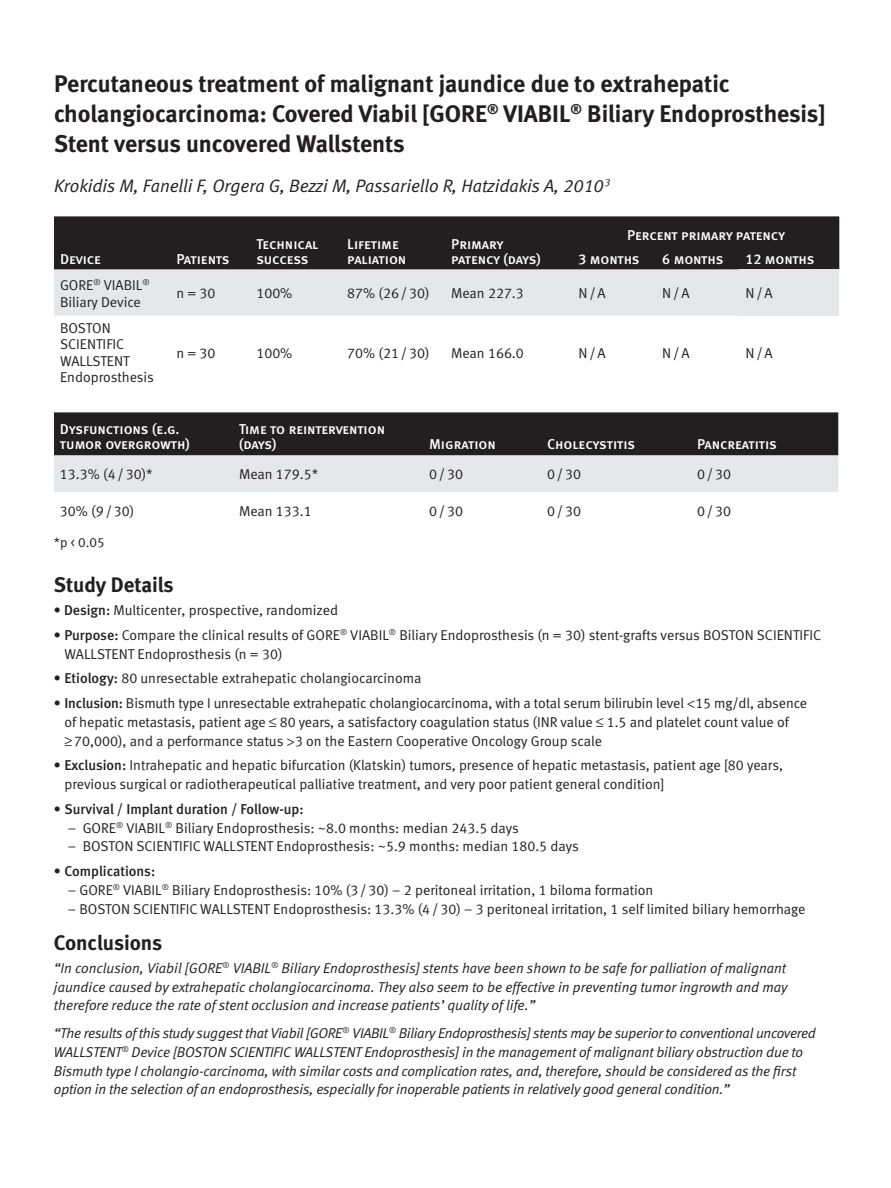
<style>
.page{position:relative;width:891px;height:1188px;background:#fff}
.page>*{position:absolute;margin:0;border:0;box-sizing:border-box;transform-origin:0 0}
.t1{font:24px/30px "Meta Bold LF";color:#231f20}
.t2{font:21px "Meta Bold LF";letter-spacing:-.005em;color:#231f20}
.t3{font:italic 18px "Meta Normal LF";color:#231f20}
.t4{font:14.25px/18.8px "Meta Normal LF";color:#231f20}
.t5{font:italic 14.25px/18.8px "Meta Normal LF";letter-spacing:-.01em;color:#231f20;text-align:justify}
.t6{font:14.25px/15px "Meta Medium LF Caps";letter-spacing:-.01em;color:#fff}
.t7{font:14.25px "Meta Medium LF";color:#231f20}
.t8{font:13.5px "Meta Normal LF";color:#231f20}
.s1{font-family:"Meta Medium LF"}
.s2{font-family:"Myriad Pro";font-stretch:semi-condensed}
</style>
<div class="page">
<div style="left:54px;top:216px;width:785px;height:54px;background:#231f20"></div>
<div style="left:54px;top:270px;width:685px;height:46px;background:#e6e7e9"></div>
<div style="left:739px;top:270px;width:100px;height:46px;background:#e6e7e9"></div>
<svg style="left:54px;top:412px;width:784px;height:80px;background:#7d7c7d"></svg>
<p class="t1" style="left:54px;top:68px;width:773px">Percutaneous treatment of malignant jaundice due to extrahepatic cholangiocarcinoma: Covered Viabil [GORE<sup>®</sup> VIABIL<sup>®</sup> Biliary Endoprosthesis]<br>Stent versus uncovered Wallstents</p>
<p class="t3" style="left:54px;top:176px;width:558px">Krokidis M, Fanelli F, Orgera G, Bezzi M, Passariello R, Hatzidakis A, 2010<sup>3</sup></p>
<p class="t6" style="left:60px;top:251px;width:43px">Device</p>
<p class="t6" style="left:176px;top:251px;width:55px">Patients</p>
<p class="t6" style="left:256px;top:236px;width:63px">Technical success</p>
<p class="t6" style="left:347px;top:236px;width:61px">Lifetime paliation</p>
<p class="t6" style="left:451px;top:236px;width:91px">Primary patency (days)</p>
<p class="t6" style="left:627px;top:227px;width:159px">Percent primary patency</p>
<p class="t6" style="left:578px;top:251px;width:63px">3 months</p>
<p class="t6" style="left:662px;top:251px;width:63px">6 months</p>
<p class="t6" style="left:745px;top:251px;width:71px">12 months</p>
<p class="t4" style="left:60px;top:277px;width:91px;line-height:16.5px">GORE<sup>®</sup> VIABIL<sup>®<br></sup>Biliary Device</p>
<p class="t4" style="left:176px;top:284px;width:41px">n = 30</p>
<p class="t4" style="left:256px;top:284px;width:38px">100%</p>
<p class="t4" style="left:347px;top:284px;width:84px">87% (26/30)</p>
<p class="t4" style="left:451px;top:284px;width:74px">Mean 227.3</p>
<p class="t4" style="left:578px;top:284px;width:29px">N/A</p>
<p class="t4" style="left:662px;top:284px;width:29px">N/A</p>
<p class="t4" style="left:745px;top:284px;width:29px">N/A</p>
<p class="t4" style="left:60px;top:320px;width:66px;line-height:16.5px">BOSTON<br>SCIENTIFIC</p>
<p class="t4" style="left:60px;top:351px;width:71px">WALLSTENT</p>
<p class="t4" style="left:60px;top:368px;width:95px">Endoprosthesis</p>
<p class="t4" style="left:176px;top:343px;width:41px">n = 30</p>
<p class="t4" style="left:256px;top:343px;width:38px">100%</p>
<p class="t4" style="left:347px;top:343px;width:84px">70% (21/30)</p>
<p class="t4" style="left:451px;top:343px;width:74px">Mean 166.0</p>
<p class="t4" style="left:578px;top:343px;width:29px">N/A</p>
<p class="t4" style="left:662px;top:343px;width:29px">N/A</p>
<p class="t4" style="left:745px;top:343px;width:29px">N/A</p>
<p class="t6" style="left:60px;top:422px;width:131px">Dysfunctions (e.g. tumor overgrowth)</p>
<p class="t6" style="left:239px;top:422px;width:148px">Time to reintervention (days)</p>
<p class="t6" style="left:429px;top:437px;width:68px">Migration</p>
<p class="t6" style="left:547px;top:437px;width:90px">Cholecystitis</p>
<p class="t6" style="left:697px;top:437px;width:81px">Pancreatitis</p>
<p class="t4" style="left:60px;top:465px;width:94px">13.3% (4/30)*</p>
<p class="t4" style="left:239px;top:465px;width:81px">Mean 179.5*</p>
<p class="t4" style="left:429px;top:465px;width:36px">0/30</p>
<p class="t4" style="left:547px;top:465px;width:36px">0/30</p>
<p class="t4" style="left:697px;top:465px;width:36px">0/30</p>
<p class="t4" style="left:60px;top:502px;width:76px">30% (9/30)</p>
<p class="t4" style="left:239px;top:502px;width:74px">Mean 133.1</p>
<p class="t4" style="left:429px;top:502px;width:36px">0/30</p>
<p class="t4" style="left:547px;top:502px;width:36px">0/30</p>
<p class="t4" style="left:697px;top:502px;width:36px">0/30</p>
<p class="t8" style="left:54px;top:534px;width:52px">*p &lt; 0.05</p>
<p class="t2" style="left:54px;top:572px;width:121px">Study Details</p>
<p class="t4" style="left:54px;top:601px;width:286px"><span class="s1">• Design:</span> Multicenter, prospective, randomized</p>
<p class="t4" style="left:64px;top:625px;width:758px;text-indent:-10px"><span class="s1">• Purpose:</span> Compare the clinical results of GORE<sup>®</sup> VIABIL<sup>®</sup> Biliary Endoprosthesis (n = 30) stent-grafts versus BOSTON SCIENTIFIC<br>WALLSTENT Endoprosthesis (n = 30)</p>
<p class="t4" style="left:54px;top:669px;width:369px"><span class="s1">• Etiology:</span> 80 unresectable extrahepatic cholangiocarcinoma</p>
<p class="t4" style="left:64px;top:694px;width:744px;text-indent:-10px"><span class="s1">• Inclusion:</span> Bismuth type I unresectable extrahepatic cholangiocarcinoma, with a total serum bilirubin level <span class="s2">&lt;</span>15 mg/dl, absence of hepatic metastasis, patient age ≤ 80 years, a satisfactory coagulation status (INR value ≤ 1.5 and platelet count value of ≥70,000), and a performance status <span class="s2">&gt;</span>3 on the Eastern Cooperative Oncology Group scale</p>
<p class="t4" style="left:64px;top:756px;width:720px;text-indent:-10px"><span class="s1">• Exclusion:</span> Intrahepatic and hepatic bifurcation (Klatskin) tumors, presence of hepatic metastasis, patient age [80 years, previous surgical or radiotherapeutical palliative treatment, and very poor patient general condition]</p>
<p class="t7" style="left:54px;top:801px;width:251px">• Survival / Implant duration / Follow-up:</p>
<p class="t4" style="left:68px;top:818px;width:453px">– GORE<sup>®</sup> VIABIL<sup>®</sup> Biliary Endoprosthesis: ~8.0 months: median 243.5 days</p>
<p class="t4" style="left:68px;top:837px;width:513px">– BOSTON SCIENTIFIC WALLSTENT Endoprosthesis: ~5.9 months: median 180.5 days</p>
<p class="t7" style="left:54px;top:863px;width:103px">• Complications:</p>
<p class="t4" style="left:68px;top:880px;width:587px">– GORE<sup>®</sup> VIABIL<sup>®</sup> Biliary Endoprosthesis: 10% (3/30) – 2 peritoneal irritation, 1 biloma formation</p>
<p class="t4" style="left:68px;top:899px;width:739px">– BOSTON SCIENTIFIC WALLSTENT Endoprosthesis: 13.3% (4/30) – 3 peritoneal irritation, 1 self limited biliary hemorrhage</p>
<p class="t2" style="left:54px;top:930px;width:110px">Conclusions</p>
<p class="t5" style="left:54px;top:958px;width:735px">“In conclusion, Viabil [GORE<sup>®</sup> VIABIL<sup>®</sup> Biliary Endoprosthesis] stents have been shown to be safe for palliation of malignant jaundice caused by extrahepatic cholangiocarcinoma. They also seem to be effective in preventing tumor ingrowth and may therefore reduce the rate of stent occlusion and increase patients’ quality of life.”</p>
<p class="t5" style="left:54px;top:1024px;width:763px;text-align:left">“The results of this study suggest that Viabil [GORE<sup>®</sup> VIABIL<sup>®</sup> Biliary Endoprosthesis] stents may be superior to conventional uncovered WALLSTENT<sup>®</sup> Device [BOSTON SCIENTIFIC WALLSTENT Endoprosthesis] in the management of malignant biliary obstruction due to Bismuth type I cholangio-carcinoma, with similar costs and complication rates, and, therefore, should be considered as the first option in the selection of an endoprosthesis, especially for inoperable patients in relatively good general condition.”</p>
</div>
